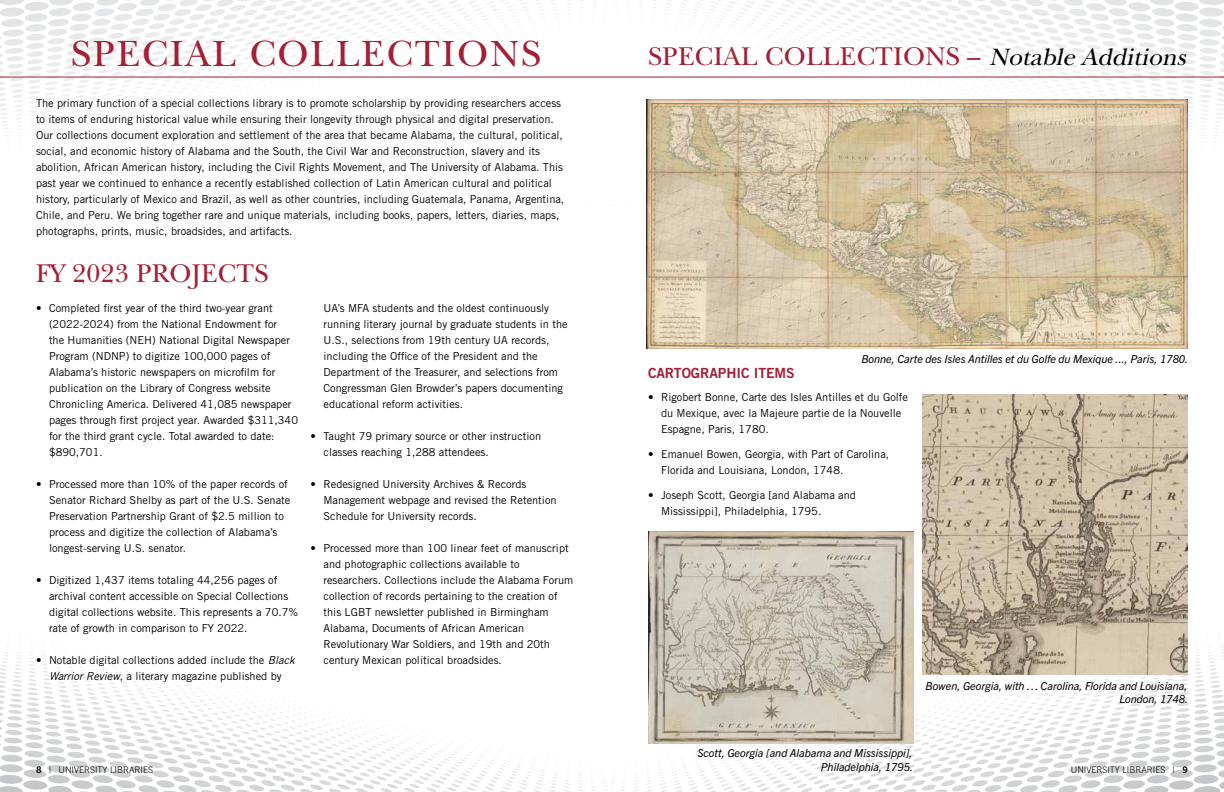
<style>
.page{position:relative;width:1224px;height:792px;background:#fff}
.page>*{position:absolute;margin:0;border:0;box-sizing:border-box;transform-origin:0 0}
.t1{font:38px "New Baskerville Std";letter-spacing:.05em;color:#a32035}
.t2{font:26.8px "New Baskerville Std";letter-spacing:.01em;color:#a32035}
.t3{font:14px "Trade Gothic LT Std Bd 2";letter-spacing:-.005em;color:#a32035}
.t4{font:11px/16px "Trade Gothic LT Std";color:#000}
.t5{font:italic 11px/13.2px "Trade Gothic Next LT Pro";color:#000;text-align:right}
.t6{font:300 9px "Trade Gothic LT Std";color:#000}
.s1{font-style:italic}
.s2{font-style:italic;font-size:24.7px;color:#000}
.s3{font-family:"Trade Gothic LT Std Bd 2";font-weight:400}
</style>
<div class="page">
<svg style="left:634px;top:772px;width:5px;height:19px"></svg>
<svg style="left:647px;top:639px;width:577px;height:153px"></svg>
<svg style="left:591px;top:777px;width:34px;height:14px"></svg>
<svg style="left:578px;top:772px;width:5px;height:19px"></svg>
<svg style="left:0;top:644px;width:570px;height:148px"></svg>
<svg style="left:0;top:0;width:572px;height:136px"></svg>
<svg style="left:651px;top:0;width:573px;height:136px"></svg>
<hr style="left:0;top:77px;width:1224px;height:1px;background:#a32035">
<img style="left:648px;top:531px;width:266px;height:213px">
<img style="left:647px;top:99px;width:541px;height:250px">
<img style="left:922px;top:395px;width:266px;height:279px">
<h1 class="t1" style="left:71px;top:31px;width:471px">SPECIAL COLLECTIONS</h1>
<p class="t4" style="left:36px;top:95px;width:530px">The primary function of a special collections library is to promote scholarship by providing researchers access to items of enduring historical value while ensuring their longevity through physical and digital preservation.<br>Our collections document exploration and settlement of the area that became Alabama, the cultural, political, social, and economic history of Alabama and the South, the Civil War and Reconstruction, slavery and its abolition, African American history, including the Civil Rights Movement, and The University of Alabama. This past year we continued to enhance a recently established collection of Latin American cultural and political history, particularly of Mexico and Brazil, as well as other countries, including Guatemala, Panama, Argentina, Chile, and Peru. We bring together rare and unique materials, including books, papers, letters, diaries, maps, photographs, prints, music, broadsides, and artifacts.</p>
<h2 class="t2" style="left:36px;top:257px;width:234px">FY 2023 PROJECTS</h2>
<p class="t4" style="left:49px;top:300px;width:251px;text-indent:-13px">• Completed first year of the third two-year grant (2022-2024) from the National Endowment for<br>the Humanities (NEH) National Digital Newspaper Program (NDNP) to digitize 100,000 pages of Alabama’s historic newspapers on microfilm for publication on the Library of Congress website Chronicling America. Delivered 41,085 newspaper pages through first project year. Awarded $311,340 for the third grant cycle. Total awarded to date: $890,701.</p>
<p class="t4" style="left:49px;top:476px;width:243px;text-indent:-13px">• Processed more than 10% of the paper records of Senator Richard Shelby as part of the U.S. Senate Preservation Partnership Grant of $2.5 million to process and digitize the collection of Alabama’s longest-serving U.S. senator.</p>
<p class="t4" style="left:49px;top:572px;width:251px;text-indent:-13px">• Digitized 1,437 items totaling 44,256 pages of archival content accessible on Special Collections digital collections website. This represents a 70.7% rate of growth in comparison to FY 2022.</p>
<p class="t4" style="left:36px;top:652px;width:260px;text-align:center">• Notable digital collections added include the <span class="s1">Black<br>Warrior Review</span>, a literary magazine published by</p>
<p class="t4" style="left:324px;top:300px;width:246px">UA’s MFA students and the oldest continuously running literary journal by graduate students in the U.S., selections from 19th century UA records, including the Office of the President and the Department of the Treasurer, and selections from Congressman Glen Browder’s papers documenting educational reform activities.</p>
<p class="t4" style="left:324px;top:428px;width:219px;text-indent:-13px">• Taught 79 primary source or other instruction classes reaching 1,288 attendees.</p>
<p class="t4" style="left:324px;top:476px;width:235px;text-indent:-13px">• Redesigned University Archives &amp; Records<br>Management webpage and revised the Retention<br>Schedule for University records.</p>
<p class="t4" style="left:324px;top:540px;width:251px;text-indent:-13px">• Processed more than 100 linear feet of manuscript and photographic collections available to researchers. Collections include the Alabama Forum collection of records pertaining to the creation of this LGBT newsletter published in Birmingham Alabama, Documents of African American Revolutionary War Soldiers, and 19th and 20th century Mexican political broadsides.</p>
<h2 class="t2" style="left:648px;top:41px;width:545px">SPECIAL COLLECTIONS – <span class="s2">Notable Additions</span></h2>
<p class="t5" style="left:861px;top:351px;width:328px">Bonne, Carte des Isles Antilles et du Golfe du Mexique ..., Paris, 1780.</p>
<p class="t3" style="left:648px;top:364px;width:148px">CARTOGRAPHIC ITEMS</p>
<p class="t4" style="left:661px;top:389px;width:249px;text-indent:-13px">• Rigobert Bonne, Carte des Isles Antilles et du Golfe du Mexique, avec la Majeure partie de la Nouvelle<br>Espagne, Paris, 1780.</p>
<p class="t4" style="left:661px;top:446px;width:230px;text-indent:-13px">• Emanuel Bowen, Georgia, with Part of Carolina,<br>Florida and Louisiana, London, 1748.</p>
<p class="t4" style="left:661px;top:487px;width:196px;text-indent:-13px">• Joseph Scott, Georgia [and Alabama and<br>Mississippi], Philadelphia, 1795.</p>
<p class="t5" style="left:926px;top:679px;width:264px">Bowen, Georgia, with … Carolina, Florida and Louisiana,<br>London, 1748.</p>
<p class="t5" style="left:697px;top:746px;width:217px">Scott, Georgia [and Alabama and Mississippi],<br>Philadelphia, 1795.</p>
<p class="t6" style="left:36px;top:764px;width:119px"><span class="s3">8</span> | UNIVERSITY LIBRARIES</p>
<p class="t6" style="left:1071px;top:764px;width:119px">UNIVERSITY LIBRARIES | <span class="s3">9</span></p>
</div>
